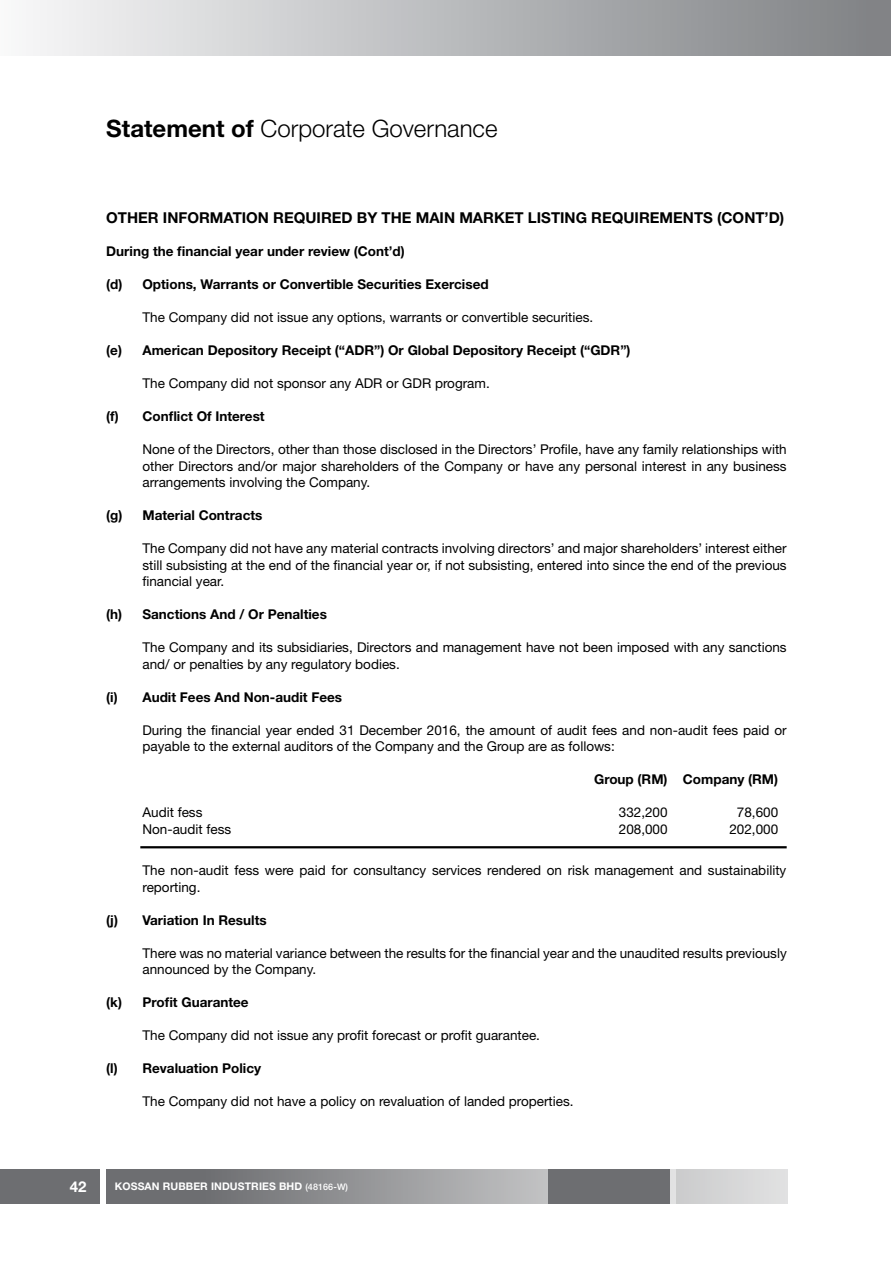
<style>
.page{position:relative;width:893px;height:1263px;background:#fff}
.page>*{position:absolute;margin:0;border:0;box-sizing:border-box;transform-origin:0 0}
.t1{font:300 24px "Helvetica Neue LT Std";color:#000}
.t2{font:700 15px "Helvetica Neue LT Std";color:#000}
.t3{font:700 15px "Helvetica Neue LT Std";color:#fff}
.t4{font:13.5px/16.5px "Helvetica Neue LT Std";color:#000}
.t5{font:700 13.5px "Helvetica Neue LT Std";color:#000}
.t6{font:700 10.5px "Helvetica Neue LT Std";letter-spacing:.01em;color:#fff}
.t7{font:500 9px "Helvetica Neue LT Std";letter-spacing:.01em;color:#fff}
.s1{font-weight:700}
.s2{font-weight:700;font-size:10.5px}
</style>
<div class="page">
<svg style="left:106px;top:1169px;width:570px;height:34px;background:#8f9092"></svg>
<div style="left:676px;top:1169px;width:111px;height:34px;background:#d6d6d7"></div>
<div style="left:0;top:1169px;width:100px;height:34px;background:#6d6e71"></div>
<div style="left:549px;top:1169px;width:121px;height:34px;background:#6d6e71"></div>
<div style="left:0;top:0;width:891px;height:55px;background:linear-gradient(to right,#f8f9fa,#7d8083)"></div>
<hr style="left:140px;top:846px;width:647px;height:2px;background:#000">
<h1 class="t1" style="left:106px;top:114px;width:393px"><span class="s1">Statement of</span> Corporate Governance</h1>
<p class="t2" style="left:106px;top:209px;width:145px">OTHER IN FORMATION</p>
<p class="t2" style="left:273px;top:209px;width:42px">REQUIRE</p>
<p class="t2" style="left:342px;top:209px;width:98px">D BY THE MAIN</p>
<p class="t2" style="left:459px;top:209px;width:174px">MAR KET LISTIN G REQUIRE</p>
<p class="t2" style="left:660px;top:209px;width:126px">MENTS (Cont’d)</p>
<p class="t5" style="left:106px;top:243px;width:300px">During the financial year under review (Cont’d)</p>
<p class="t5" style="left:106px;top:276px;width:384px">(d) Options, Warrants or Convertible Securities Exercised</p>
<p class="t4" style="left:106px;top:309px;width:23px">T</p>
<p class="t4" style="left:150px;top:309px;width:445px">he Company did not issue any options, warrants or convertible securities.</p>
<p class="t5" style="left:106px;top:342px;width:526px">(e) American Depository Receipt (“ADR”) Or Global Depository Receipt (“GDR”)</p>
<p class="t4" style="left:106px;top:375px;width:23px">T</p>
<p class="t4" style="left:150px;top:375px;width:341px">he Company did not sponsor any ADR or GDR program.</p>
<p class="t5" style="left:106px;top:408px;width:28px">(f) C</p>
<p class="t5" style="left:152px;top:408px;width:114px">onflict Of Interest</p>
<p class="t4" style="left:142px;top:441px;width:646px;text-align:justify">None of the Directors, other than those disclosed in the Directors’ Profile, have any family relationships with other Directors and/or major shareholders of the Company or have any personal interest in any business arrangements involving the Company.</p>
<p class="t5" style="left:106px;top:507px;width:158px">(g) Material Contracts</p>
<p class="t4" style="left:106px;top:540px;width:23px">T</p>
<p class="t4" style="left:142px;top:540px;width:646px;text-align:justify;text-indent:8px">he Company did not have any material contracts involving directors’ and major shareholders’ interest either still subsisting at the end of the financial year or, if not subsisting, entered into since the end of the previous financial year.</p>
<p class="t5" style="left:106px;top:606px;width:222px">(h) Sanctions And / Or Penalties</p>
<p class="t4" style="left:106px;top:639px;width:23px">T</p>
<p class="t4" style="left:142px;top:639px;width:646px;text-indent:8px">he Company and its subsidiaries, Directors and management have not been imposed with any sanctions and/ or penalties by any regulatory bodies.</p>
<p class="t5" style="left:106px;top:689px;width:30px">(i) A</p>
<p class="t5" style="left:152px;top:689px;width:192px">udit Fees And Non-audit Fees</p>
<p class="t4" style="left:142px;top:721px;width:646px">During the financial year ended 31 December 2016, the amount of audit fees and non-audit fees paid or payable to the external auditors of the Company and the Group are as follows:</p>
<p class="t5" style="left:594px;top:771px;width:186px">Group (RM) Company (RM)</p>
<p class="t4" style="left:142px;top:804px;width:62px">Audit fess</p>
<p class="t4" style="left:619px;top:804px;width:50px">332,200</p>
<p class="t4" style="left:737px;top:804px;width:43px">78,600</p>
<p class="t4" style="left:142px;top:820px;width:90px">Non-audit fess</p>
<p class="t4" style="left:619px;top:820px;width:50px">208,000</p>
<p class="t4" style="left:729px;top:820px;width:50px">202,000</p>
<p class="t4" style="left:106px;top:862px;width:23px">T</p>
<p class="t4" style="left:142px;top:862px;width:645px;text-indent:8px">he non-audit fess were paid for consultancy services rendered on risk management and sustainability reporting.</p>
<p class="t5" style="left:106px;top:912px;width:26px">(j) V</p>
<p class="t5" style="left:150px;top:912px;width:118px">ariation In Results</p>
<p class="t4" style="left:106px;top:944px;width:23px">T</p>
<p class="t4" style="left:142px;top:944px;width:646px;text-indent:8px">here was no material variance between the results for the financial year and the unaudited results previously announced by the Company.</p>
<p class="t5" style="left:106px;top:994px;width:144px">(k) Profit Guarantee</p>
<p class="t4" style="left:106px;top:1027px;width:23px">T</p>
<p class="t4" style="left:150px;top:1027px;width:391px">he Company did not issue any profit forecast or profit guarantee.</p>
<p class="t5" style="left:106px;top:1060px;width:26px">(l) R</p>
<p class="t5" style="left:152px;top:1060px;width:110px">evaluation Policy</p>
<p class="t4" style="left:106px;top:1093px;width:23px">T</p>
<p class="t4" style="left:150px;top:1093px;width:425px">he Company did not have a policy on revaluation of landed properties.</p>
<p class="t3" style="left:70px;top:1177px;width:18px">42</p>
<p class="t6" style="left:115px;top:1180px;width:16px">KOSSAN</p>
<p class="t6" style="left:163px;top:1180px;width:96px">RUBBER IN DUSTRIES</p>
<p class="t7" style="left:279px;top:1182px;width:71px"><span class="s2">BHD</span> (48166-W)</p>
</div>
